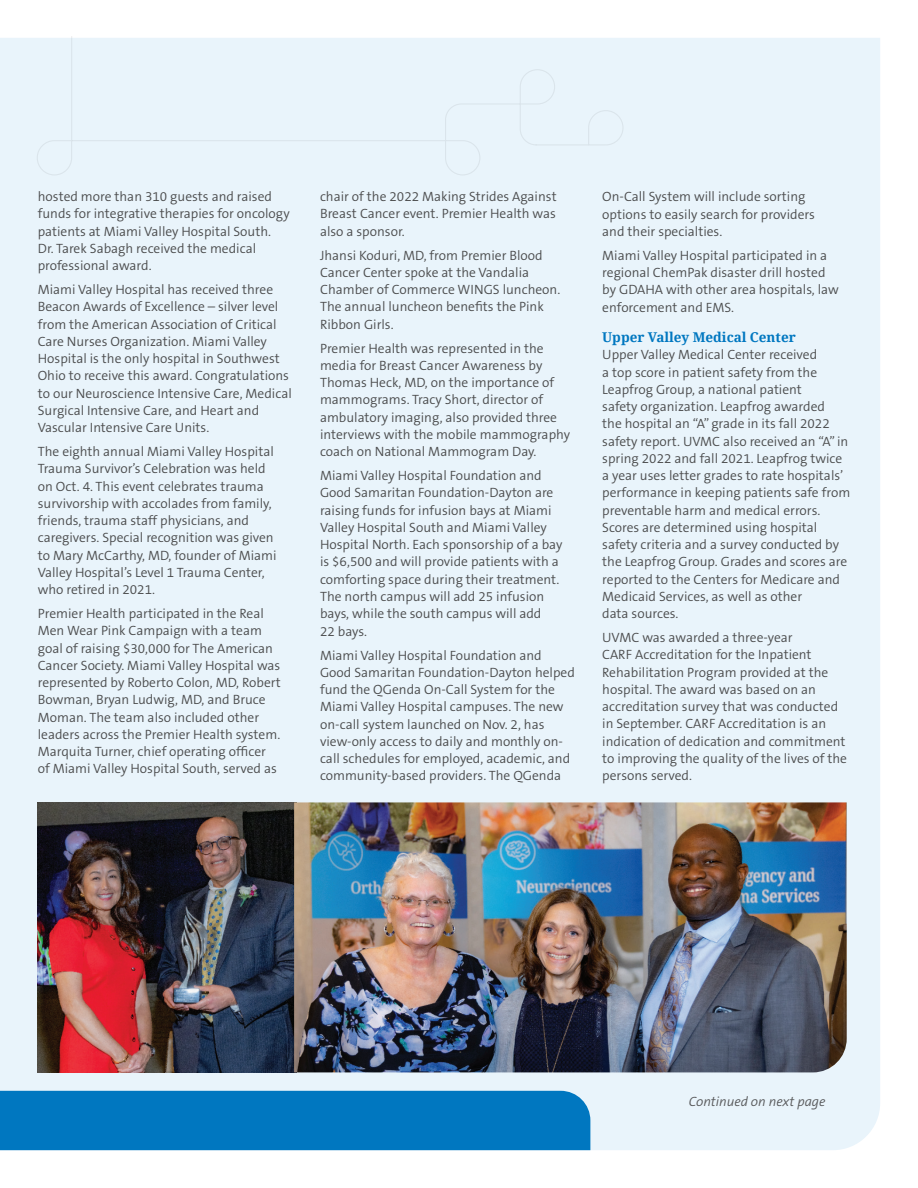
<style>
.page{position:relative;width:918px;height:1188px;background:#fff}
.page>*{position:absolute;margin:0;border:0;box-sizing:border-box;transform-origin:0 0}
.t1{font:300 13.5px/17.2px "The Sans B4";color:#4b4c4d}
.t2{font:700 13.5px "Noto Serif";letter-spacing:-.005em;color:#0077c0}
.t3{font:italic 300 13.5px "The Sans B4";color:#57585a}
</style>
<div class="page">
<div style="left:0;top:38px;width:880px;height:1112px;background:#e9f4fb"></div>
<div style="left:72px;top:69px;width:552px;height:107px;background:#e9f4fb"></div>
<svg style="left:36px;top:139px;width:37px;height:37px"></svg>
<hr style="left:71px;top:36px;width:1px;height:104px;background:#57585a">
<img style="left:38px;top:802px;width:256px;height:270px">
<img style="left:294px;top:802px;width:553px;height:270px">
<div style="left:0;top:1091px;width:590px;height:59px;background:#0077c0"></div>
<p class="t1" style="left:38px;top:188px;width:253px">hosted more than 310 guests and raised funds for integrative therapies for oncology patients at Miami Valley Hospital South.<br>Dr. Tarek Sabagh received the medical professional award.</p>
<p class="t1" style="left:38px;top:281px;width:256px">Miami Valley Hospital has received three Beacon Awards of Excellence – silver level from the American Association of Critical Care Nurses Organization. Miami Valley Hospital is the only hospital in Southwest Ohio to receive this award. Congratulations to our Neuroscience Intensive Care, Medical Surgical Intensive Care, and Heart and Vascular Intensive Care Units.</p>
<p class="t1" style="left:38px;top:443px;width:240px">The eighth annual Miami Valley Hospital Trauma Survivor’s Celebration was held on Oct. 4. This event celebrates trauma survivorship with accolades from family, friends, trauma staff physicians, and caregivers. Special recognition was given to Mary McCarthy, MD, founder of Miami Valley Hospital’s Level 1 Trauma Center, who retired in 2021.</p>
<p class="t1" style="left:38px;top:605px;width:245px">Premier Health participated in the Real Men Wear Pink Campaign with a team goal of raising $30,000 for The American Cancer Society. Miami Valley Hospital was represented by Roberto Colon, MD, Robert Bowman, Bryan Ludwig, MD, and Bruce Moman. The team also included other leaders across the Premier Health system.<br>Marquita Turner, chief operating officer of Miami Valley Hospital South, served as</p>
<p class="t1" style="left:320px;top:188px;width:238px;text-align:justify">chair of the 2022 Making Strides Against Breast Cancer event. Premier Health was also a sponsor.</p>
<p class="t1" style="left:320px;top:247px;width:242px">Jhansi Koduri, MD, from Premier Blood<br>Cancer Center spoke at the Vandalia<br>Chamber of Commerce WINGS luncheon.<br>The annual luncheon benefits the Pink<br>Ribbon Girls.</p>
<p class="t1" style="left:320px;top:340px;width:252px">Premier Health was represented in the media for Breast Cancer Awareness by Thomas Heck, MD, on the importance of mammograms. Tracy Short, director of ambulatory imaging, also provided three interviews with the mobile mammography coach on National Mammogram Day.</p>
<p class="t1" style="left:320px;top:467px;width:244px">Miami Valley Hospital Foundation and Good Samaritan Foundation-Dayton are raising funds for infusion bays at Miami Valley Hospital South and Miami Valley Hospital North. Each sponsorship of a bay is $6,500 and will provide patients with a comforting space during their treatment.<br>The north campus will add 25 infusion bays, while the south campus will add<br>22 bays.</p>
<p class="t1" style="left:320px;top:647px;width:256px">Miami Valley Hospital Foundation and Good Samaritan Foundation-Dayton helped fund the QGenda On-Call System for the Miami Valley Hospital campuses. The new on-call system launched on Nov. 2, has view-only access to daily and monthly on&shy;call schedules for employed, academic, and community-based providers. The QGenda</p>
<p class="t1" style="left:602px;top:188px;width:214px">On-Call System will include sorting options to easily search for providers and their specialties.</p>
<p class="t1" style="left:602px;top:247px;width:238px">Miami Valley Hospital participated in a regional ChemPak disaster drill hosted by GDAHA with other area hospitals, law enforcement and EMS.</p>
<p class="t2" style="left:602px;top:328px;width:195px">Upper Valley Medical Center</p>
<p class="t1" style="left:602px;top:347px;width:249px">Upper Valley Medical Center received<br>a top score in patient safety from the Leapfrog Group, a national patient<br>safety organization. Leapfrog awarded<br>the hospital an “A” grade in its fall 2022 safety report. UVMC also received an “A” in spring 2022 and fall 2021. Leapfrog twice a year uses letter grades to rate hospitals’ performance in keeping patients safe from preventable harm and medical errors.<br>Scores are determined using hospital safety criteria and a survey conducted by the Leapfrog Group. Grades and scores are reported to the Centers for Medicare and Medicaid Services, as well as other<br>data sources.</p>
<p class="t1" style="left:602px;top:629px;width:246px">UVMC was awarded a three-year<br>CARF Accreditation for the Inpatient Rehabilitation Program provided at the hospital. The award was based on an accreditation survey that was conducted in September. CARF Accreditation is an indication of dedication and commitment to improving the quality of the lives of the persons served.</p>
<p class="t3" style="left:689px;top:1094px;width:138px">Continued on next page</p>
</div>
